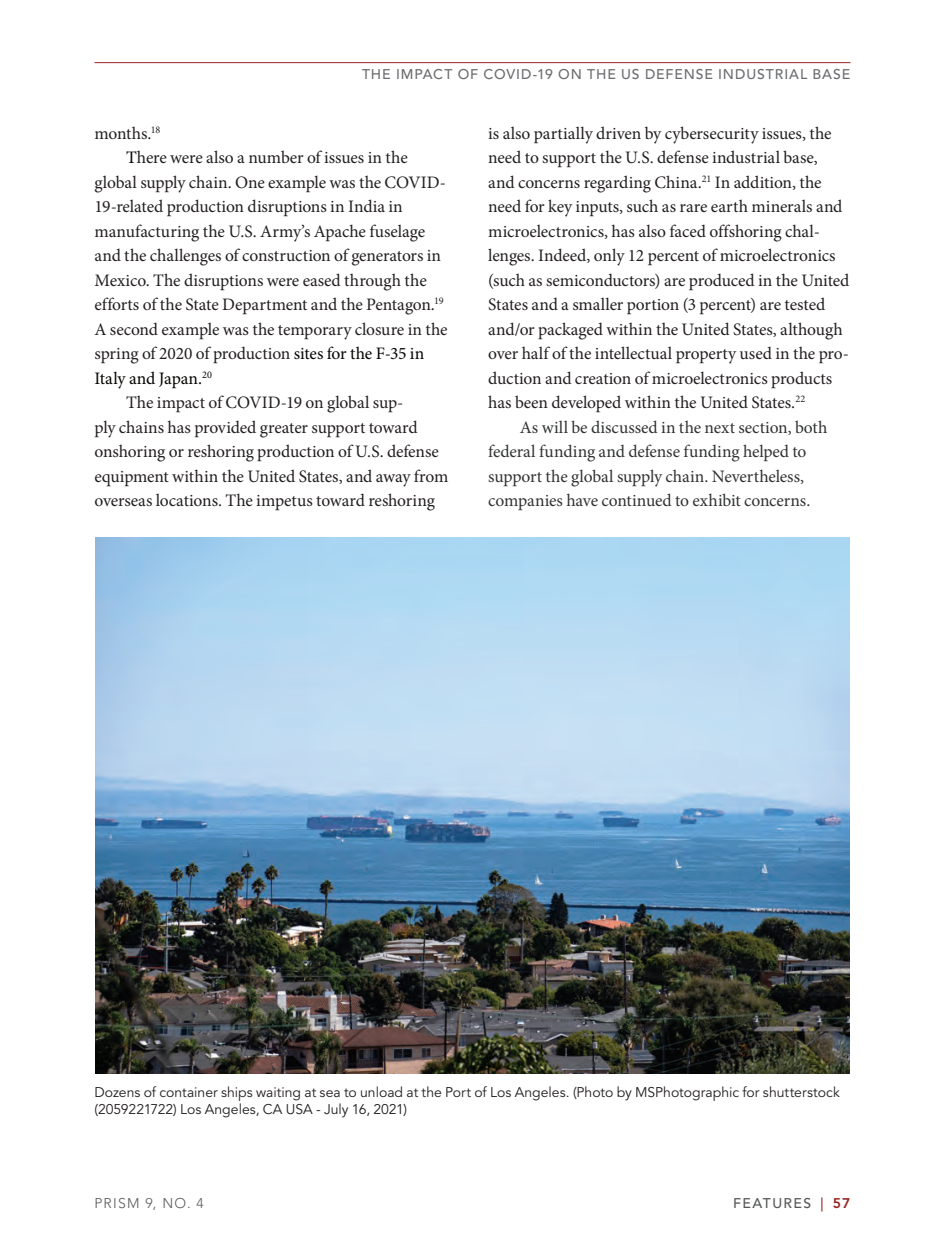
<style>
.page{position:relative;width:945px;height:1260px;background:#fff}
.page>*{position:absolute;margin:0;border:0;box-sizing:border-box;transform-origin:0 0}
.t1{font:17.5px/24.5px "Minion Pro";letter-spacing:-.01em;color:#231f20}
.t2{font:17.5px/24.5px "Minion Pro";letter-spacing:-.005em;color:#313232}
.t3{font:17.5px "Minion Pro";letter-spacing:-.01em;color:#040503}
.t4{font:14px/17.5px "Avenir LT Std";color:#231f20}
.t5{font:500 14px "Avenir LT Std";letter-spacing:.065em;color:#6c6d70}
.t6{font:300 14px "Avenir LT Std";letter-spacing:.085em;color:#57585a}
.t7{font:500 14px "Avenir LT Std";letter-spacing:.1em;color:#57585a}
.s1{color:#040503}
.s2{color:#992524}
.s3{font-weight:800;color:#992524}
</style>
<div class="page">
<hr style="left:94px;top:62px;width:756px;height:1px;background:#992524">
<img style="left:95px;top:538px;width:755px;height:536px">
<p class="t5" style="left:362px;top:66px;width:490px">THE IMPACT OF COVID-19 ON THE US DEFENSE INDUSTRIAL BASE</p>
<p class="t1" style="left:94px;top:121px;width:67px">months.<sup>18</sup></p>
<p class="t1" style="left:126px;top:145px;width:283px"><span class="s1">T</span>here were also a number of issues in the</p>
<p class="t1" style="left:95px;top:170px;width:353px">global supply chain. One example was the COVID-</p>
<p class="t1" style="left:95px;top:194px;width:310px">19-related production disruptions in India in</p>
<p class="t1" style="left:95px;top:219px;width:332px">manufacturing the U.S. Army’s Apache fuselage</p>
<p class="t1" style="left:95px;top:243px;width:348px">and the challenges of construction of generators in</p>
<p class="t1" style="left:95px;top:268px;width:334px">Mexico. The disruptions were eased through the</p>
<p class="t1" style="left:95px;top:292px;width:351px">efforts of the State Department and the Pentagon.<sup>19</sup></p>
<p class="t1" style="left:94px;top:317px;width:355px">A second example was the temporary closure in the</p>
<p class="t1" style="left:94px;top:341px;width:331px">spring of 2020 of production <span class="s1">sites for the F-35 in</span></p>
<p class="t3" style="left:94px;top:366px;width:119px">Italy and Japan.<sup>20</sup></p>
<p class="t1" style="left:126px;top:390px;width:279px">The impact of COVID-19 on global sup-</p>
<p class="t1" style="left:95px;top:415px;width:325px">ply chains has provided greater support toward</p>
<p class="t1" style="left:95px;top:439px;width:346px">onshoring or reshoring production of U.S. defense</p>
<p class="t1" style="left:95px;top:464px;width:355px">equipment within the United States, and away from</p>
<p class="t1" style="left:95px;top:488px;width:342px">overseas locations. The impetus toward reshoring</p>
<p class="t1" style="left:488px;top:121px;width:363px">is also partially driven by cybersecurity issues, the need to support the U.S. defense industrial base,<br>and concerns regarding China.<sup>21</sup> In addition, the need for key inputs, such as rare earth minerals and microelectronics, has also faced offshoring chal&shy;lenges. Indeed, only 12 percent of microelectronics (such as semiconductors) are produced in the United States and a smaller portion (3 percent) are tested and/or packaged within the United States, although over half of the intellectual property used in the pro&shy;duction and creation of microelectronics products has been developed within the United States.<sup>22</sup></p>
<p class="t2" style="left:488px;top:415px;width:341px;text-indent:31px">As will be discussed in the next section, both federal funding and defense funding helped to support the global supply chain. Nevertheless, companies have continued to exhibit concerns.</p>
<p class="t4" style="left:94px;top:1084px;width:747px">Dozens of container ships waiting at sea to unload at the Port of Los Angeles. (Photo by MSPhotographic for shutterstock (2059221722) Los Angeles, CA USA - July 16, 2021)</p>
<p class="t6" style="left:94px;top:1195px;width:111px">PRISM 9, NO. 4</p>
<p class="t7" style="left:733px;top:1195px;width:119px">FEATURES <span class="s2">|</span> <span class="s3">57</span></p>
</div>
